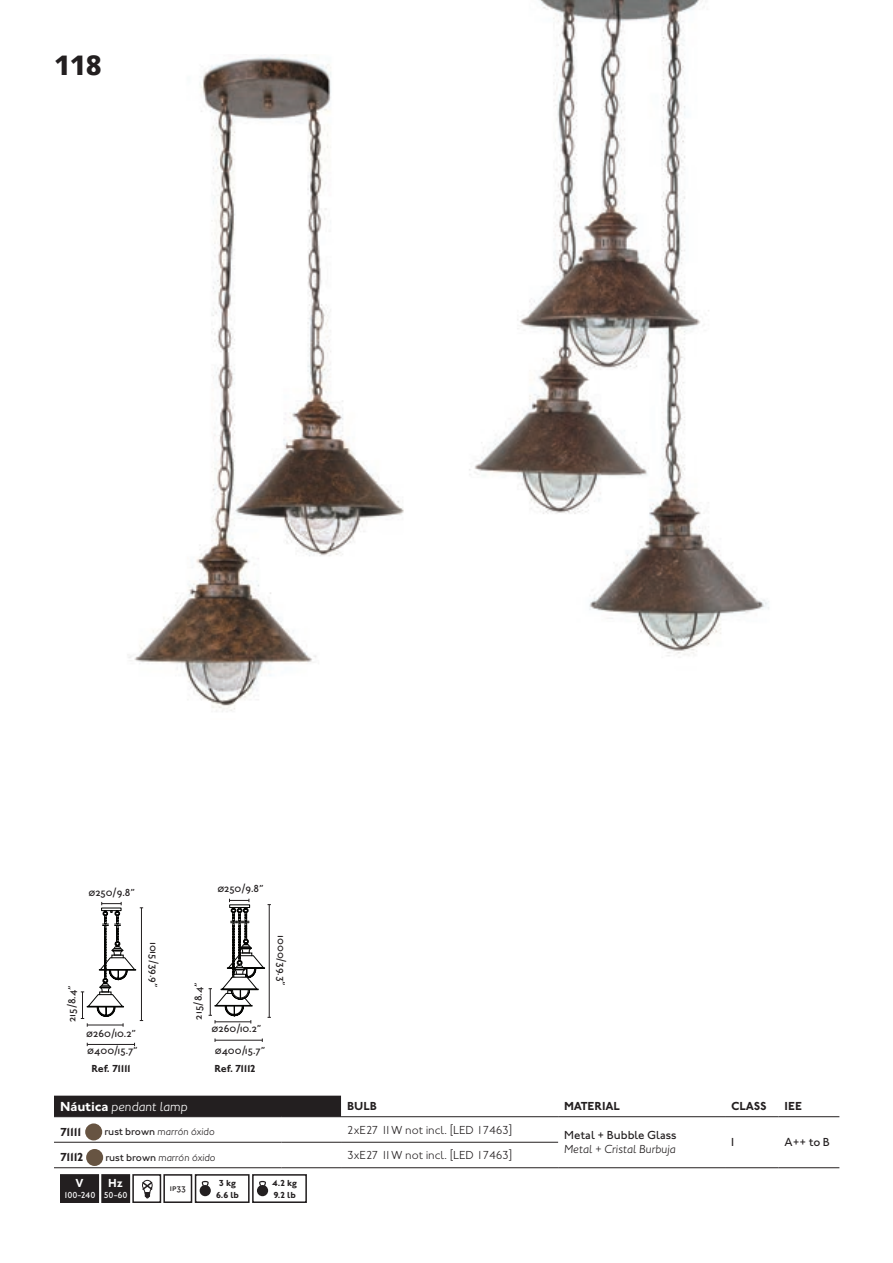
<style>
.page{position:relative;width:893px;height:1263px;background:#fff}
.page>*{position:absolute;margin:0;border:0;box-sizing:border-box;transform-origin:0 0}
.t1{font:900 27px "Vectora LT";color:#231f20}
._02_-_frances_texto{font:italic 300 13.5px "Johnston ITC Std";color:#fff}
._02_-_frances_texto-2{font:300 12px "Johnston ITC Std";color:#231f20}
._02_-_frances_texto-3{font:500 12px "Johnston ITC Std";color:#231f20}
._02_-_frances_texto-4{font:700 12px "Johnston ITC Std";letter-spacing:-.005em;color:#231f20}
._02_-_frances_texto-5{font:italic 300 12px "Johnston ITC Std";color:#231f20}
._03_-_tabla_color_te{font:700 12px "Johnston ITC Std";letter-spacing:-.29em;color:#231f20}
.t2{font:700 12px "Johnston ITC Std";color:#fff}
._09_texto_cotas{font:500 10.5px "Johnston ITC Std";color:#231f20}
.t3{font:italic 300 10.5px "Johnston ITC Std";color:#231f20}
.codigo_pequeños{font:700 10.5px "Johnston ITC Std";letter-spacing:-.245em;color:#231f20}
.codigo_pequeños-2{font:700 10.5px "Johnston ITC Std";letter-spacing:-.205em;color:#231f20}
.t4{font:700 9px/12px "Johnston ITC Std";letter-spacing:-.01em;color:#231f20;text-align:center}
.t5{font:500 9px "Johnston ITC Std";color:#fff}
.t6{font:500 9px "Johnston ITC Std";color:#231f20}
.s1{font-weight:700;font-style:normal}
.s2{font-weight:500;font-style:normal}
</style>
<div class="page">
<img style="left:469px;top:0;width:300px;height:656px">
<img style="left:128px;top:54px;width:276px;height:658px">
<div style="left:54px;top:1096px;width:287px;height:20px;background:#231f20"></div>
<hr style="left:54px;top:1116px;width:227px;height:1px;background:#231f20">
<hr style="left:281px;top:1116px;width:60px;height:1px;background:#231f20">
<hr style="left:341px;top:1116px;width:217px;height:1px;background:#231f20">
<hr style="left:558px;top:1116px;width:167px;height:1px;background:#231f20">
<hr style="left:725px;top:1116px;width:54px;height:1px;background:#231f20">
<hr style="left:779px;top:1116px;width:60px;height:1px;background:#231f20">
<hr style="left:54px;top:1142px;width:227px;height:1px;background:#231f20">
<hr style="left:281px;top:1142px;width:60px;height:1px;background:#231f20">
<hr style="left:341px;top:1142px;width:217px;height:1px;background:#231f20">
<hr style="left:54px;top:1167px;width:227px;height:1px;background:#231f20">
<hr style="left:281px;top:1167px;width:60px;height:1px;background:#231f20">
<hr style="left:341px;top:1167px;width:217px;height:1px;background:#231f20">
<hr style="left:558px;top:1167px;width:167px;height:1px;background:#231f20">
<hr style="left:725px;top:1167px;width:54px;height:1px;background:#231f20">
<hr style="left:779px;top:1167px;width:60px;height:1px;background:#231f20">
<div style="left:85px;top:1123px;width:17px;height:17px;background:#675442;border-radius:50%"></div>
<div style="left:86px;top:1149px;width:17px;height:17px;background:#675442;border-radius:50%"></div>
<div style="left:61px;top:1175px;width:37px;height:27px;background:#231f20"></div>
<div style="left:60px;top:1174px;width:39px;height:29px;border:2px solid #231f20"></div>
<div style="left:102px;top:1175px;width:27px;height:27px;background:#231f20"></div>
<div style="left:101px;top:1174px;width:29px;height:29px;border:2px solid #231f20"></div>
<div style="left:132px;top:1174px;width:29px;height:29px;border:2px solid #231f20"></div>
<svg style="left:142px;top:1180px;width:11px;height:18px"></svg>
<div style="left:163px;top:1174px;width:29px;height:29px;border:2px solid #231f20"></div>
<div style="left:200px;top:1185px;width:11px;height:11px;background:#231f20;border-radius:50%"></div>
<svg style="left:201px;top:1181px;width:8px;height:5px"></svg>
<div style="left:195px;top:1174px;width:55px;height:29px;border:2px solid #231f20"></div>
<div style="left:257px;top:1185px;width:11px;height:11px;background:#231f20;border-radius:50%"></div>
<svg style="left:259px;top:1181px;width:7px;height:5px"></svg>
<div style="left:252px;top:1174px;width:55px;height:29px;border:2px solid #231f20"></div>
<hr style="left:87px;top:1044px;width:48px;height:1px;background:#231f20">
<svg style="left:81px;top:902px;width:62px;height:125px"></svg>
<hr style="left:215px;top:1040px;width:47px;height:1px;background:#231f20">
<svg style="left:209px;top:899px;width:62px;height:124px"></svg>
<h1 class="t1" style="left:54px;top:48px;width:49px">118</h1>
<p class="_09_texto_cotas" style="left:89px;top:886px;width:47px">ø250/9.8”</p>
<p class="_09_texto_cotas" style="left:217px;top:883px;width:47px">ø250/9.8”</p>
<p class="_09_texto_cotas" style="left:66px;top:1022px;width:38px;rotate:-90deg">215/8.4”</p>
<p class="_09_texto_cotas" style="left:160px;top:942px;width:47px;rotate:90deg">1015/39.9”</p>
<p class="_09_texto_cotas" style="left:86px;top:1027px;width:51px">ø260/10.2”</p>
<p class="_09_texto_cotas" style="left:87px;top:1044px;width:52px">ø400/15.7”</p>
<p class="_09_texto_cotas" style="left:192px;top:1019px;width:38px;rotate:-90deg">215/8.4”</p>
<p class="_09_texto_cotas" style="left:212px;top:1022px;width:51px">ø260/10.2”</p>
<p class="_09_texto_cotas" style="left:215px;top:1044px;width:52px">ø400/15.7”</p>
<p class="codigo_pequeños" style="left:91px;top:1062px;width:42px">Ref. 71111</p>
<p class="codigo_pequeños-2" style="left:214px;top:1062px;width:43px">Ref. 71112</p>
<p class="_09_texto_cotas" style="left:288px;top:935px;width:52px;rotate:90deg">1000/39.3”</p>
<p class="_02_-_frances_texto" style="left:60px;top:1098px;width:129px"><span class="s1">Náutica</span> pendant lamp</p>
<p class="_02_-_frances_texto-4" style="left:347px;top:1098px;width:32px">BULB</p>
<p class="_02_-_frances_texto-4" style="left:564px;top:1098px;width:57px">MATERIAL</p>
<p class="_02_-_frances_texto-4" style="left:731px;top:1098px;width:37px">CLASS</p>
<p class="_02_-_frances_texto-4" style="left:785px;top:1098px;width:19px">IEE</p>
<p class="_03_-_tabla_color_te" style="left:60px;top:1124px;width:25px">71111</p>
<p class="t3" style="left:104px;top:1125px;width:112px"><span class="s2">rust brown</span> marrón óxido</p>
<p class="_02_-_frances_texto-2" style="left:347px;top:1122px;width:167px">2xE27 11W not incl. [LED 17463]</p>
<p class="_02_-_frances_texto-3" style="left:564px;top:1128px;width:114px">Metal + Bubble Glass</p>
<p class="_02_-_frances_texto-5" style="left:564px;top:1142px;width:113px">Metal + Cristal Burbuja</p>
<p class="_02_-_frances_texto-3" style="left:731px;top:1135px;width:4px">I</p>
<p class="_02_-_frances_texto-3" style="left:785px;top:1135px;width:47px">A++ to B</p>
<p class="_03_-_tabla_color_te" style="left:60px;top:1150px;width:25px">71112</p>
<p class="t3" style="left:105px;top:1151px;width:112px"><span class="s2">rust brown</span> marrón óxido</p>
<p class="_02_-_frances_texto-2" style="left:347px;top:1148px;width:167px">3xE27 11W not incl. [LED 17463]</p>
<p class="t2" style="left:75px;top:1176px;width:10px">V</p>
<p class="t5" style="left:64px;top:1190px;width:33px">100-240</p>
<p class="t2" style="left:108px;top:1176px;width:16px">Hz</p>
<p class="t5" style="left:104px;top:1190px;width:26px">50-60</p>
<p class="t6" style="left:170px;top:1182px;width:17px">ip33</p>
<p class="t4" style="left:216px;top:1176px;width:25px">3 kg<br>6.6 lb</p>
<p class="t4" style="left:272px;top:1176px;width:26px;text-align:left">4.2 kg<br>9.2 lb</p>
</div>
